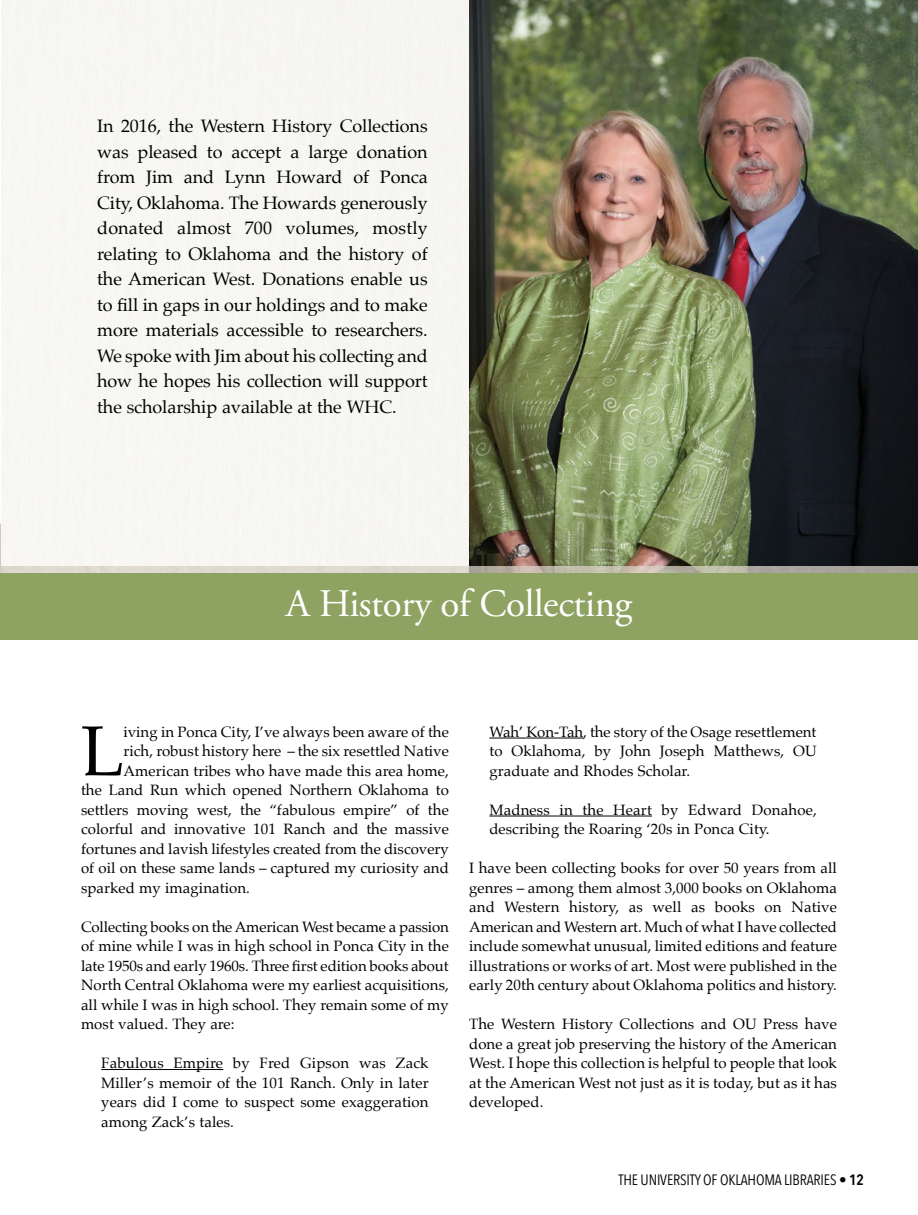
<style>
.page{position:relative;width:918px;height:1215px;background:#fff}
.page>*{position:absolute;margin:0;border:0;box-sizing:border-box;transform-origin:0 0}
.t1{font:70.8px "Palatino";color:#000}
.t2{font:39px "Adobe Garamond Pro";letter-spacing:-.01em;color:#fff}
.t3{font:18px/25.5px "Palatino";letter-spacing:-.005em;color:#000;text-align:justify}
.t4{font:15px/19.5px "Palatino";letter-spacing:.005em;color:#000;text-align:justify}
.t5{font:15px "Avenir Next Condensed";letter-spacing:-.01em;color:#000}
.s1{font-weight:600}
</style>
<div class="page">
<img style="left:469px;top:0;width:449px;height:566px">
<img style="left:0;top:566px;width:918px;height:8px">
<div style="left:0;top:574px;width:918px;height:66px;background:#8ea262"></div>
<hr style="left:101px;top:1069px;width:122px;height:1px;background:#000">
<hr style="left:489px;top:738px;width:94px;height:1px;background:#000">
<hr style="left:489px;top:816px;width:163px;height:1px;background:#000">
<p class="t3" style="left:97px;top:113px;width:332px">In 2016, the Western History Collections was pleased to accept a large donation from Jim and Lynn Howard of Ponca City, Oklahoma. The Howards generously donated almost 700 volumes, mostly relating to Oklahoma and the history of the American West. Donations enable us to fill in gaps in our holdings and to make more materials accessible to researchers.<br>We spoke with Jim about his collecting and how he hopes his collection will support the scholarship available at the WHC.</p>
<h2 class="t2" style="left:286px;top:580px;width:348px">A History of Collecting</h2>
<h1 class="t1" style="left:81px;top:692px;width:45px">L</h1>
<p class="t4" style="left:124px;top:722px;width:327px">iving in Ponca City, I’ve always been aware of the</p>
<p class="t4" style="left:124px;top:741px;width:327px">rich, robust history here – the six resettled Native</p>
<p class="t4" style="left:124px;top:761px;width:327px">American tribes who have made this area home,</p>
<p class="t4" style="left:81px;top:780px;width:369px">the Land Run which opened Northern Oklahoma to</p>
<p class="t4" style="left:81px;top:800px;width:369px">settlers moving west, the “fabulous empire” of the</p>
<p class="t4" style="left:81px;top:819px;width:369px">colorful and innovative 101 Ranch and the massive</p>
<p class="t4" style="left:81px;top:839px;width:369px">fortunes and lavish lifestyles created from the discovery</p>
<p class="t4" style="left:81px;top:858px;width:369px">of oil on these same lands – captured my curiosity and</p>
<p class="t4" style="left:81px;top:878px;width:170px">sparked my imagination.</p>
<p class="t4" style="left:81px;top:917px;width:370px">Collecting books on the American West became a passion of mine while I was in high school in Ponca City in the late 1950s and early 1960s. Three first edition books about North Central Oklahoma were my earliest acquisitions, all while I was in high school. They remain some of my most valued. They are:</p>
<p class="t4" style="left:101px;top:1053px;width:329px">Fabulous Empire by Fred Gipson was Zack Miller’s memoir of the 101 Ranch. Only in later years did I come to suspect some exaggeration among Zack’s tales.</p>
<p class="t4" style="left:489px;top:722px;width:329px">Wah’ Kon-Tah, the story of the Osage resettlement to Oklahoma, by John Joseph Matthews, OU graduate and Rhodes Scholar.</p>
<p class="t4" style="left:489px;top:800px;width:329px">Madness in the Heart by Edward Donahoe, describing the Roaring ‘20s in Ponca City.</p>
<p class="t4" style="left:469px;top:858px;width:370px">I have been collecting books for over 50 years from all genres – among them almost 3,000 books on Oklahoma and Western history, as well as books on Native American and Western art. Much of what I have collected include somewhat unusual, limited editions and feature illustrations or works of art. Most were published in the early 20th century about Oklahoma politics and history.</p>
<p class="t4" style="left:469px;top:1014px;width:369px">The Western History Collections and OU Press have done a great job preserving the history of the American West. I hope this collection is helpful to people that look at the American West not just as it is today, but as it has developed.</p>
<p class="t5" style="left:618px;top:1167px;width:247px">THE UNIVERSITY OF OKLAHOMA LIBRARIES • <span class="s1">12</span></p>
</div>
